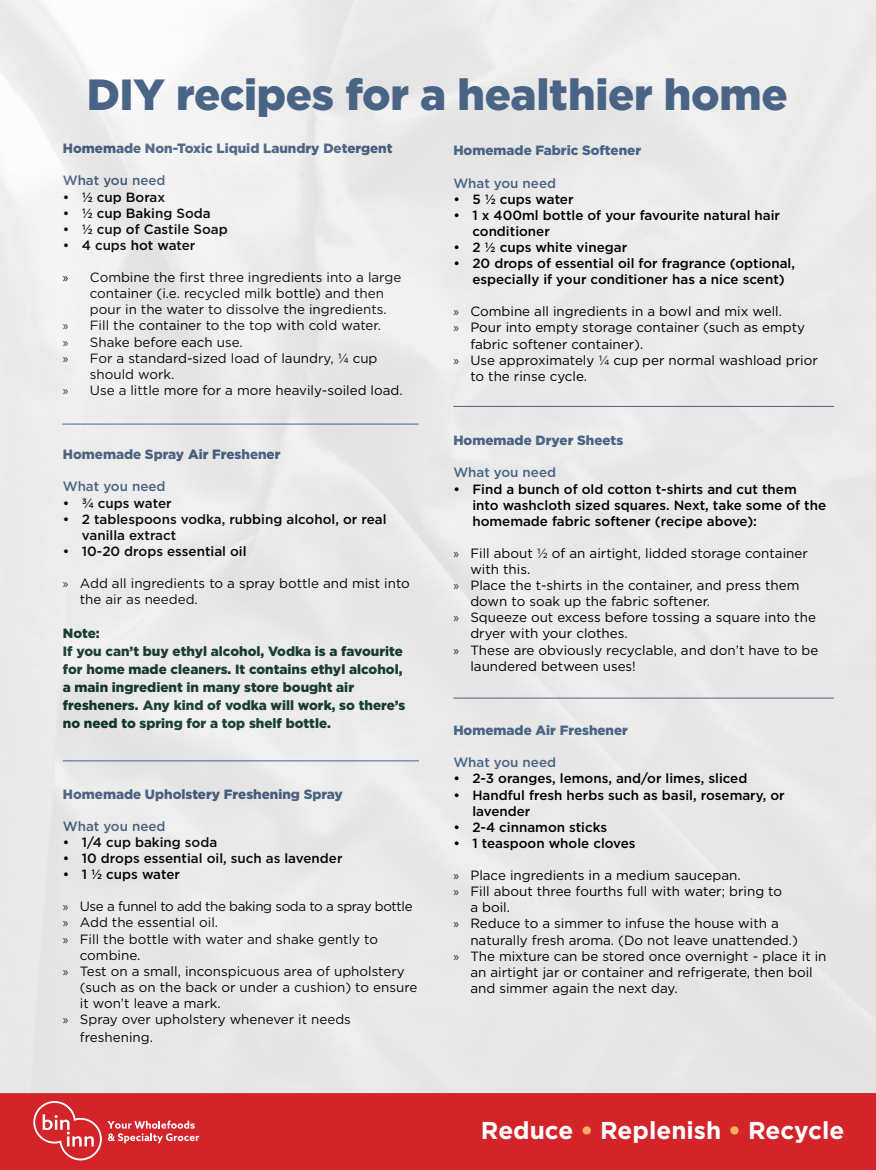
<style>
.page{position:relative;width:876px;height:1170px;background:#fff}
.page>*{position:absolute;margin:0;border:0;box-sizing:border-box;transform-origin:0 0}
.t1{font:900 43.5px "Gotham";letter-spacing:-.01em;color:#4a6485}
.t2{font:700 24.45px "Gotham";color:#fff}
.t3{font:16.5px "Gotham";color:#fff}
.t4{font:13.35px/16px "Gotham";color:#000}
.t5{font:500 13.35px/16px "Gotham";color:#000}
.t6{font:900 13.35px/18px "Gotham";color:#123a2d}
.t7{font:900 13.35px "Gotham";color:#4a6485}
.t8{font:500 13.35px "Gotham";color:#4a6485}
.t9{font:13.35px "Gotham";letter-spacing:-.03em;color:#000}
.s1{font-family:"Myriad Pro";color:#123a2d}
.s2{font-family:"Myriad Pro"}
.s3{font-weight:900;color:#fbaf60}
</style>
<div class="page">
<hr style="left:453px;top:406px;width:381px;height:1px;background:#4a6485">
<hr style="left:453px;top:697px;width:381px;height:1px;background:#4a6485">
<hr style="left:62px;top:423px;width:356px;height:1px;background:#4a6485">
<hr style="left:63px;top:760px;width:356px;height:1px;background:#4a6485">
<div style="left:0;top:1093px;width:876px;height:76px;background:#d3242a"></div>
<svg style="left:33px;top:1101px;width:166px;height:59px"></svg>
<h1 class="t1" style="left:87px;top:65px;width:703px">DIY recipes for a healthier home</h1>
<p class="t7" style="left:453px;top:141px;width:189px">Homemade Fabric Softener</p>
<p class="t8" style="left:453px;top:174px;width:104px">What you need</p>
<p class="t5" style="left:453px;top:191px;width:122px">• 5 ½ cups water</p>
<p class="t5" style="left:472px;top:207px;width:309px;text-indent:-19px">• 1 x 400ml bottle of your favourite natural hair conditioner</p>
<p class="t5" style="left:453px;top:239px;width:175px">• 2 ½ cups white vinegar</p>
<p class="t5" style="left:472px;top:255px;width:324px;text-indent:-19px">• 20 drops of essential oil for fragrance (optional, especially if your conditioner has a nice scent)</p>
<p class="t4" style="left:453px;top:303px;width:330px"><span class="s1">»</span> Combine all ingredients in a bowl and mix well.</p>
<p class="t4" style="left:453px;top:319px;width:353px"><span class="s1">»</span> Pour into empty storage container (such as empty</p>
<p class="t4" style="left:470px;top:335px;width:174px">fabric softener container).</p>
<p class="t4" style="left:453px;top:351px;width:366px"><span class="s1">»</span> Use approximately ¼ cup per normal washload prior</p>
<p class="t4" style="left:470px;top:368px;width:118px">to the rinse cycle.</p>
<p class="t7" style="left:63px;top:139px;width:331px">Homemade Non-Toxic Liquid Laundry Detergent</p>
<p class="t8" style="left:63px;top:172px;width:104px">What you need</p>
<p class="t5" style="left:63px;top:189px;width:104px">• ½ cup Borax</p>
<p class="t5" style="left:63px;top:205px;width:149px">• ½ cup Baking Soda</p>
<p class="t5" style="left:63px;top:221px;width:166px">• ½ cup of Castile Soap</p>
<p class="t5" style="left:63px;top:237px;width:134px">• 4 cups hot water</p>
<p class="t4" style="left:63px;top:269px;width:340px"><span class="s2">»</span> Combine the first three ingredients into a large</p>
<p class="t4" style="left:90px;top:285px;width:296px">container (i.e. recycled milk bottle) and then</p>
<p class="t4" style="left:90px;top:301px;width:298px">pour in the water to dissolve the ingredients.</p>
<p class="t4" style="left:63px;top:317px;width:320px"><span class="s1">»</span> Fill the container to the top with cold water.</p>
<p class="t4" style="left:63px;top:333px;width:181px"><span class="s1">»</span> Shake before each use.</p>
<p class="t4" style="left:63px;top:349px;width:316px"><span class="s1">»</span> For a standard-sized load of laundry, ¼ cup</p>
<p class="t4" style="left:90px;top:365px;width:86px">should work.</p>
<p class="t4" style="left:63px;top:382px;width:341px"><span class="s1">»</span> Use a little more for a more heavily-soiled load.</p>
<p class="t7" style="left:63px;top:445px;width:219px">Homemade Spray Air Freshener</p>
<p class="t8" style="left:63px;top:478px;width:104px">What you need</p>
<p class="t5" style="left:63px;top:494px;width:110px">• ¾ cups water</p>
<p class="t5" style="left:82px;top:510px;width:306px;text-indent:-19px">• 2 tablespoons vodka, rubbing alcohol, or real vanilla extract</p>
<p class="t5" style="left:63px;top:543px;width:185px">• 10-20 drops essential oil</p>
<p class="t4" style="left:80px;top:575px;width:332px;text-indent:-17px"><span class="s1">»</span> Add all ingredients to a spray bottle and mist into the air as needed.</p>
<p class="t6" style="left:63px;top:624px;width:344px">Note:<br>If you can’t buy ethyl alcohol, Vodka is a favourite for home made cleaners. It contains ethyl alcohol, a main ingredient in many store bought air fresheners. Any kind of vodka will work, so there’s no need to spring for a top shelf bottle.</p>
<p class="t7" style="left:63px;top:784px;width:282px">Homemade Upholstery Freshening Spray</p>
<p class="t8" style="left:63px;top:817px;width:104px">What you need</p>
<p class="t5" style="left:63px;top:833px;width:156px">• 1/4 cup baking soda</p>
<p class="t5" style="left:63px;top:850px;width:281px">• 10 drops essential oil, such as lavender</p>
<p class="t5" style="left:63px;top:866px;width:119px">• 1 ½ cups water</p>
<p class="t9" style="left:63px;top:897px;width:351px"><span class="s1">»</span> Use a funnel to add the baking soda to a spray bottle</p>
<p class="t4" style="left:63px;top:914px;width:157px"><span class="s1">»</span> Add the essential oil.</p>
<p class="t4" style="left:63px;top:930px;width:317px"><span class="s1">»</span> Fill the bottle with water and shake gently to</p>
<p class="t4" style="left:80px;top:946px;width:62px">combine.</p>
<p class="t4" style="left:63px;top:962px;width:343px"><span class="s1">»</span> Test on a small, inconspicuous area of upholstery</p>
<p class="t4" style="left:80px;top:978px;width:339px">(such as on the back or under a cushion) to ensure</p>
<p class="t4" style="left:80px;top:994px;width:142px">it won’t leave a mark.</p>
<p class="t4" style="left:63px;top:1010px;width:290px"><span class="s1">»</span> Spray over upholstery whenever it needs</p>
<p class="t4" style="left:80px;top:1028px;width:75px">freshening.</p>
<p class="t7" style="left:453px;top:431px;width:171px">Homemade Dryer Sheets</p>
<p class="t8" style="left:453px;top:464px;width:104px">What you need</p>
<p class="t5" style="left:472px;top:480px;width:355px;text-indent:-19px">• Find a bunch of old cotton t-shirts and cut them into washcloth sized squares. Next, take some of the homemade fabric softener (recipe above):</p>
<p class="t4" style="left:453px;top:545px;width:356px"><span class="s1">»</span> Fill about ½ of an airtight, lidded storage container</p>
<p class="t4" style="left:470px;top:561px;width:61px">with this.</p>
<p class="t4" style="left:453px;top:577px;width:348px"><span class="s1">»</span> Place the t-shirts in the container, and press them</p>
<p class="t4" style="left:470px;top:593px;width:241px">down to soak up the fabric softener.</p>
<p class="t4" style="left:453px;top:609px;width:364px"><span class="s1">»</span> Squeeze out excess before tossing a square into the</p>
<p class="t4" style="left:470px;top:625px;width:159px">dryer with your clothes.</p>
<p class="t4" style="left:453px;top:641px;width:367px"><span class="s1">»</span> These are obviously recyclable, and don’t have to be</p>
<p class="t4" style="left:470px;top:657px;width:167px">laundered between uses!</p>
<p class="t7" style="left:453px;top:721px;width:176px">Homemade Air Freshener</p>
<p class="t8" style="left:453px;top:753px;width:104px">What you need</p>
<p class="t5" style="left:453px;top:770px;width:295px">• 2-3 oranges, lemons, and/or limes, sliced</p>
<p class="t5" style="left:472px;top:786px;width:314px;text-indent:-19px">• Handful fresh herbs such as basil, rosemary, or lavender</p>
<p class="t5" style="left:453px;top:818px;width:155px">• 2-4 cinnamon sticks</p>
<p class="t5" style="left:453px;top:834px;width:184px">• 1 teaspoon whole cloves</p>
<p class="t4" style="left:453px;top:867px;width:289px"><span class="s1">»</span> Place ingredients in a medium saucepan.</p>
<p class="t4" style="left:453px;top:883px;width:330px"><span class="s1">»</span> Fill about three fourths full with water; bring to</p>
<p class="t4" style="left:470px;top:899px;width:41px">a boil.</p>
<p class="t4" style="left:453px;top:915px;width:327px"><span class="s1">»</span> Reduce to a simmer to infuse the house with a</p>
<p class="t4" style="left:470px;top:931px;width:329px">naturally fresh aroma. (Do not leave unattended.)</p>
<p class="t4" style="left:453px;top:947px;width:375px"><span class="s1">»</span> The mixture can be stored once overnight - place it in</p>
<p class="t4" style="left:470px;top:963px;width:344px">an airtight jar or container and refrigerate, then boil</p>
<p class="t4" style="left:470px;top:979px;width:209px">and simmer again the next day.</p>
<p class="t3" style="left:745px;top:1112px;width:98px">bininn.co.nz</p>
<h2 class="t2" style="left:481px;top:1114px;width:365px">Reduce <span class="s3">•</span> Replenish <span class="s3">•</span> Recycle</h2>
</div>
